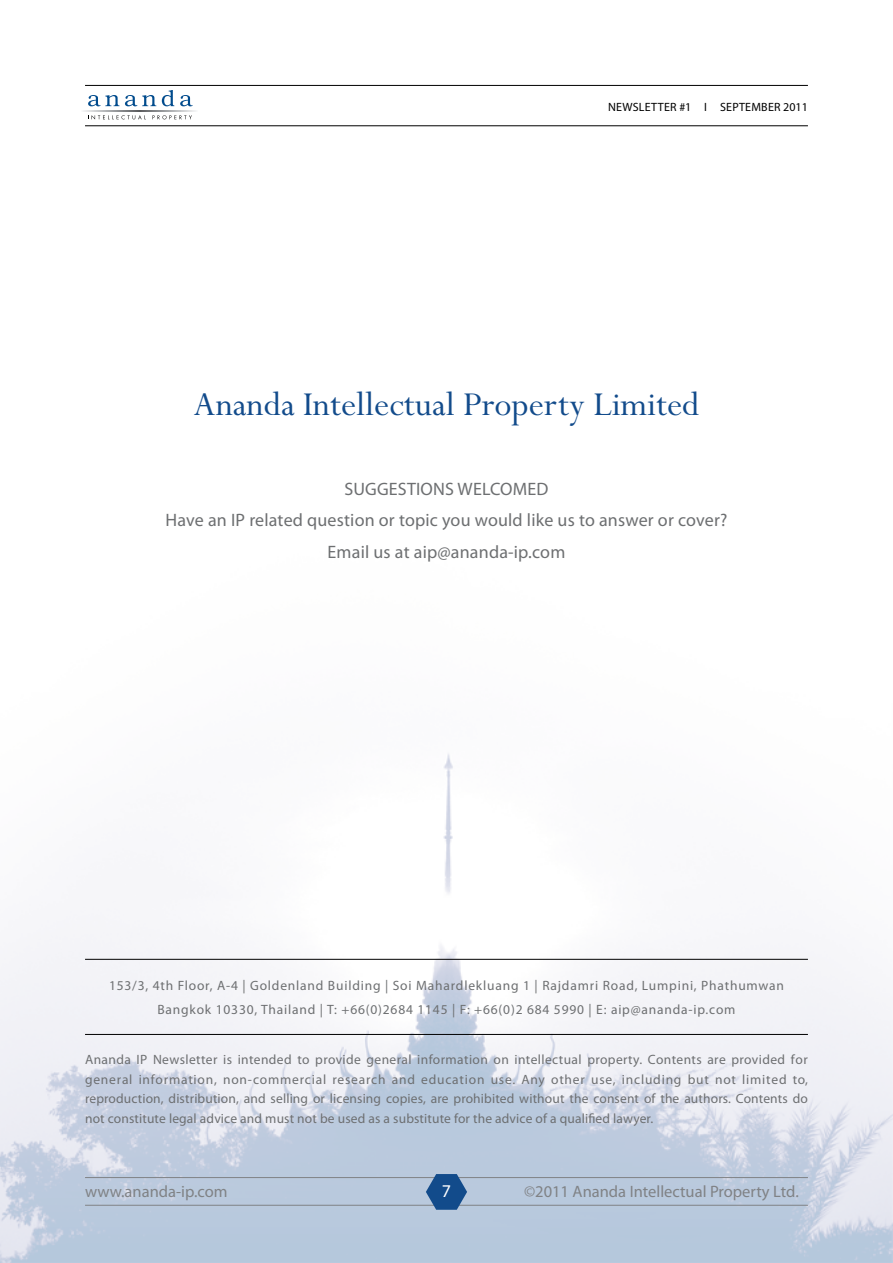
<style>
.page{position:relative;width:893px;height:1263px;background:#fff}
.page>*{position:absolute;margin:0;border:0;box-sizing:border-box;transform-origin:0 0}
.t1{font:37.5px "Perpetua Std";color:#124b8b}
.t2{font:18px/31.5px "Myriad Pro";letter-spacing:.01em;color:#6d6f71;text-align:center}
.t3{font:18px "Myriad Pro";color:#fff}
.t4{font:16.5px "Myriad Pro";color:#808285}
.t5{font:13.5px/19.5px "Myriad Pro";letter-spacing:.06em;color:#6d6f71;text-align:justify}
.t6{font:12px "Myriad Pro";color:#000}
</style>
<div class="page">
<img style="left:0;top:753px;width:893px;height:510px">
<svg style="left:88px;top:115px;width:58px;height:4px"></svg>
<svg style="left:153px;top:115px;width:39px;height:4px"></svg>
<svg style="left:88px;top:95px;width:68px;height:11px"></svg>
<svg style="left:162px;top:90px;width:12px;height:16px"></svg>
<svg style="left:180px;top:95px;width:13px;height:11px"></svg>
<svg style="left:83px;top:111px;width:113px;height:1px"></svg>
<hr style="left:85px;top:1177px;width:723px;height:1px;background:#808285">
<hr style="left:85px;top:1205px;width:723px;height:1px;background:#808285">
<hr style="left:85px;top:85px;width:723px;height:1px;background:#000">
<hr style="left:85px;top:125px;width:723px;height:1px;background:#000">
<svg style="left:426px;top:1174px;width:41px;height:36px"></svg>
<hr style="left:85px;top:1034px;width:723px;height:1px;background:#000">
<hr style="left:85px;top:959px;width:723px;height:1px;background:#000">
<p class="t6" style="left:608px;top:99px;width:8px">newsletter</p>
<p class="t6" style="left:679px;top:99px;width:55px">#1 I September</p>
<p class="t6" style="left:783px;top:99px;width:26px">2011</p>
<h1 class="t1" style="left:193px;top:385px;width:507px">Ananda Intellectual Property Limited</h1>
<h2 class="t2" style="left:166px;top:472px;width:563px">SUGGESTIONS WELCOMED<br>Have an IP related question or topic you would like us to answer or cover?<br>Email us at aip@ananda-ip.com</h2>
<p class="t5" style="left:109px;top:974px;width:676px;line-height:23.2px;text-align:center">153/3, 4th Floor, A-4 | Goldenland Building | Soi Mahardlekluang 1 | Rajdamri Road, Lumpini, Phathumwan<br>Bangkok 10330, Thailand | T: +66(0)2684 1145 | F: +66(0)2 684 5990 | E: aip@ananda-ip.com</p>
<p class="t5" style="left:85px;top:1049px;width:724px">Ananda IP Newsletter is intended to provide general information on intellectual property. Contents are provided for general information, non-commercial research and education use. Any other use, including but not limited to, reproduction, distribution, and selling or licensing copies, are prohibited without the consent of the authors. Contents do not constitute legal advice and must not be used as a substitute for the advice of a qualified lawyer.</p>
<p class="t4" style="left:85px;top:1181px;width:144px">www.ananda-ip.com</p>
<h2 class="t3" style="left:442px;top:1180px;width:11px">7</h2>
<p class="t4" style="left:524px;top:1181px;width:276px">©2011 Ananda Intellectual Property Ltd.</p>
</div>
